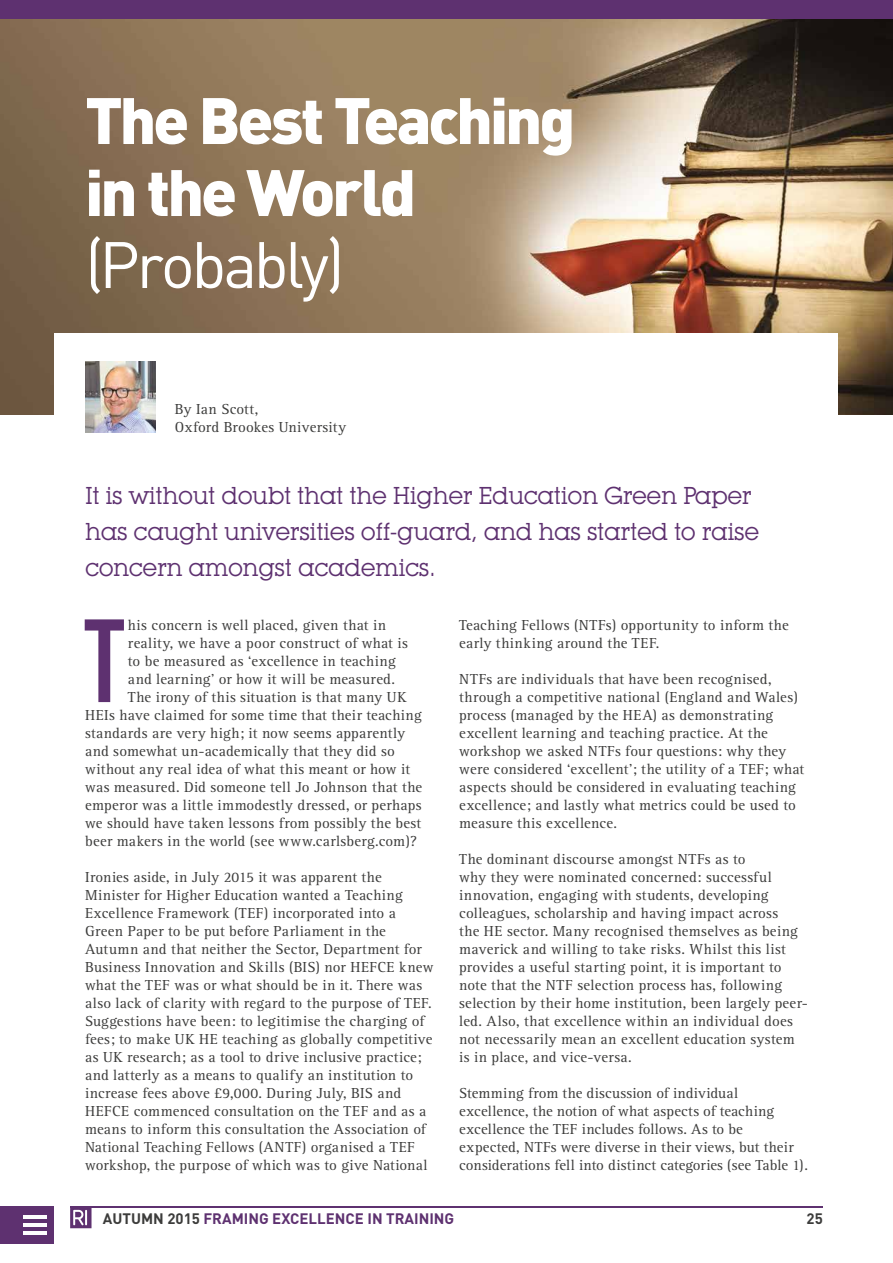
<style>
.page{position:relative;width:893px;height:1263px;background:#fff}
.page>*{position:absolute;margin:0;border:0;box-sizing:border-box;transform-origin:0 0}
.t1{font:700 116.1px "DIN Condensed";color:#5e3170}
.t2{font:900 64.5px/72px "DIN";letter-spacing:-.05em;color:#fff}
.t3{font:64.5px "DIN";letter-spacing:-.055em;color:#fff}
.t4{font:24px/36px "Lubalin Graph IT Cby BT";letter-spacing:-.02em;color:#5e3170}
.t5{font:15px/18px "Rotis Serif";letter-spacing:.015em;color:#3c3c3b}
.t6{font:700 15px "DIN";color:#5e3170}
.t7{font:700 15px "DIN";color:#3c3c3b}
.s1{color:#3c3c3b}
</style>
<div class="page">
<img style="left:0;top:18px;width:893px;height:396px">
<svg style="left:55px;top:333px;width:783px;height:100px"></svg>
<img style="left:85px;top:362px;width:70px;height:70px">
<div style="left:0;top:0;width:893px;height:18px;background:#5e3170"></div>
<hr style="left:70px;top:1206px;width:753px;height:2px;background:#5e3170">
<svg style="left:70px;top:1208px;width:22px;height:20px"></svg>
<div style="left:0;top:1206px;width:54px;height:37px;background:#5e3170"></div>
<hr style="left:23px;top:1215px;width:24px;height:4px;background:#fff">
<hr style="left:23px;top:1223px;width:24px;height:4px;background:#fff">
<hr style="left:23px;top:1231px;width:24px;height:4px;background:#fff">
<h2 class="t2" style="left:85px;top:81px;width:492px">The Best Teaching in the World</h2>
<h2 class="t3" style="left:85px;top:224px;width:261px">(Probably)</h2>
<p class="t5" style="left:175px;top:400px;width:173px">By Ian Scott,<br>Oxford Brookes University</p>
<h3 class="t4" style="left:85px;top:477px;width:676px">It is without doubt that the Higher Education Green Paper has caught universities off-guard, and has started to raise concern amongst academics.</h3>
<h1 class="t1" style="left:85px;top:593px;width:40px">T</h1>
<p class="t5" style="left:128px;top:616px;width:260px">his concern is well placed, given that in</p>
<p class="t5" style="left:128px;top:634px;width:281px">reality, we have a poor construct of what is</p>
<p class="t5" style="left:128px;top:652px;width:269px">to be measured as ‘excellence in teaching</p>
<p class="t5" style="left:128px;top:670px;width:269px">and learning’ or how it will be measured.</p>
<p class="t5" style="left:128px;top:688px;width:280px">The irony of this situation is that many UK</p>
<p class="t5" style="left:85px;top:706px;width:338px">HEIs have claimed for some time that their teaching</p>
<p class="t5" style="left:85px;top:724px;width:322px">standards are very high; it now seems apparently</p>
<p class="t5" style="left:85px;top:742px;width:311px">and somewhat un-academically that they did so</p>
<p class="t5" style="left:85px;top:760px;width:327px">without any real idea of what this meant or how it</p>
<p class="t5" style="left:85px;top:778px;width:339px">was measured. Did someone tell Jo Johnson that the</p>
<p class="t5" style="left:85px;top:796px;width:338px">emperor was a little immodestly dressed, or perhaps</p>
<p class="t5" style="left:85px;top:814px;width:338px">we should have taken lessons from possibly the best</p>
<p class="t5" style="left:85px;top:832px;width:334px">beer makers in the world (see www.carlsberg.com)?</p>
<p class="t5" style="left:85px;top:868px;width:350px">Ironies aside, in July 2015 it was apparent the Minister for Higher Education wanted a Teaching Excellence Framework (TEF) incorporated into a Green Paper to be put before Parliament in the Autumn and that neither the Sector, Department for Business Innovation and Skills (BIS) nor HEFCE knew what the TEF was or what should be in it. There was also lack of clarity with regard to the purpose of TEF.<br>Suggestions have been: to legitimise the charging of fees; to make UK HE teaching as globally competitive as UK research; as a tool to drive inclusive practice; and latterly as a means to qualify an institution to increase fees above £9,000. During July, BIS and HEFCE commenced consultation on the TEF and as a means to inform this consultation the Association of National Teaching Fellows (ANTF) organised a TEF workshop, the purpose of which was to give National</p>
<p class="t5" style="left:459px;top:616px;width:331px">Teaching Fellows (NTFs) opportunity to inform the early thinking around the TEF.</p>
<p class="t5" style="left:459px;top:670px;width:346px">NTFs are individuals that have been recognised, through a competitive national (England and Wales) process (managed by the HEA) as demonstrating excellent learning and teaching practice. At the workshop we asked NTFs four questions: why they were considered ‘excellent’; the utility of a TEF; what aspects should be considered in evaluating teaching excellence; and lastly what metrics could be used to measure this excellence.</p>
<p class="t5" style="left:459px;top:850px;width:350px">The dominant discourse amongst NTFs as to<br>why they were nominated concerned: successful innovation, engaging with students, developing colleagues, scholarship and having impact across<br>the HE sector. Many recognised themselves as being maverick and willing to take risks. Whilst this list provides a useful starting point, it is important to note that the NTF selection process has, following selection by their home institution, been largely peer&shy;led. Also, that excellence within an individual does not necessarily mean an excellent education system is in place, and vice-versa.</p>
<p class="t5" style="left:459px;top:1084px;width:350px">Stemming from the discussion of individual excellence, the notion of what aspects of teaching excellence the TEF includes follows. As to be<br>expected, NTFs were diverse in their views, but their considerations fell into distinct categories (see Table 1).</p>
<p class="t6" style="left:103px;top:1209px;width:353px"><span class="s1">AUTUMN 2015</span> FRAMING EXCELLENCE IN TRAINING</p>
<p class="t7" style="left:806px;top:1209px;width:18px">25</p>
</div>
